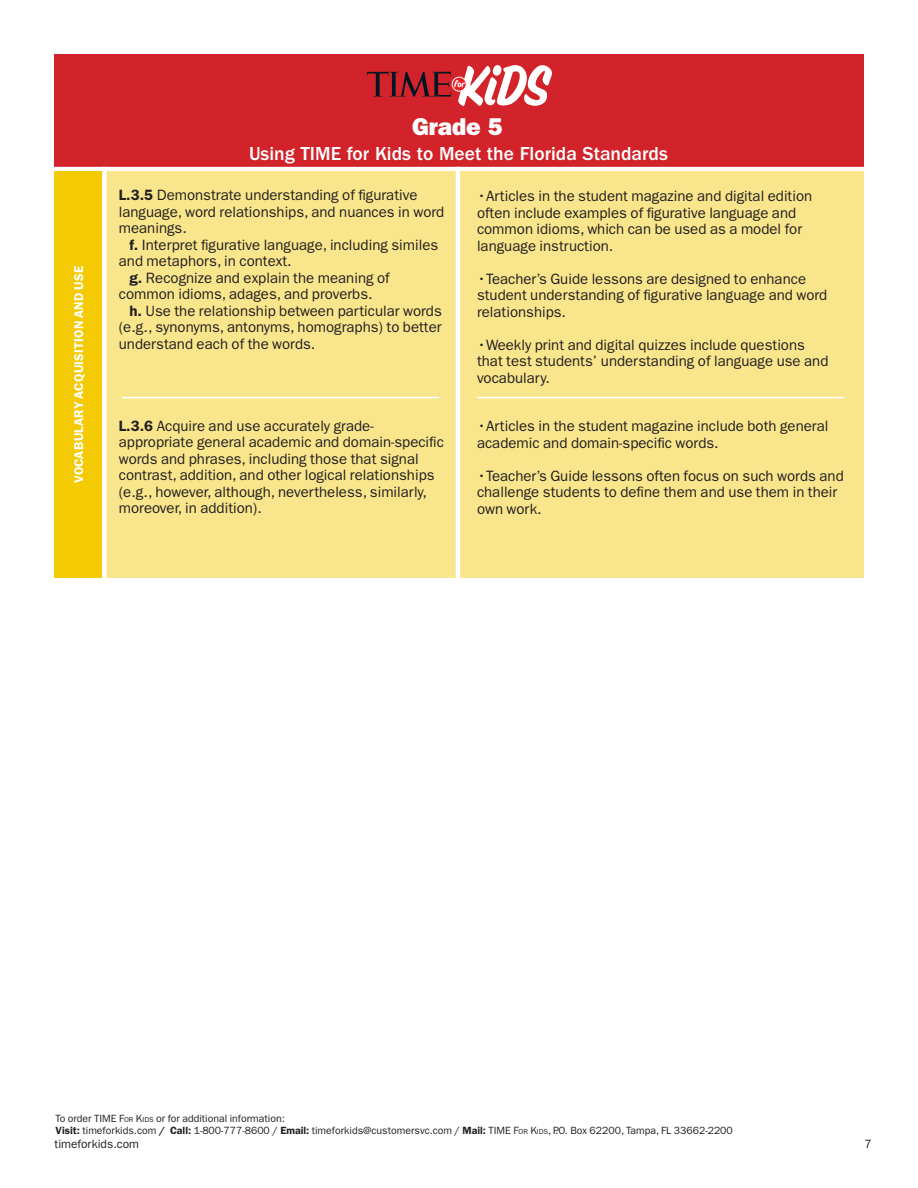
<style>
.page{position:relative;width:918px;height:1188px;background:#fff}
.page>*{position:absolute;margin:0;border:0;box-sizing:border-box;transform-origin:0 0}
.t1{font:24.45px "ITC Franklin Gothic Std Hvy";color:#fff}
.t2{font:500 19.5px "ITC Franklin Gothic Std";color:#fff}
.Body_Type{font:15px/16.5px "ITC Franklin Gothic Std";color:#231f20}
.HED_SM_CAPS_CNTRD{font:600 12.75px "ITC Franklin Gothic Std";letter-spacing:.015em;color:#fff}
.TEXT_SANS_CNTRD{font:12px "ITC Franklin Gothic Std";color:#231f20}
.TEXT_SANS_CNTRD-2{font:10.5px "ITC Franklin Gothic Std";color:#231f20}
.s1{font-weight:600}
.s2{font-size:7.35px}
</style>
<div class="page">
<div style="left:54px;top:54px;width:810px;height:113px;background:#d2232a"></div>
<div style="left:73px;top:171px;width:791px;height:407px;background:#f9e68c"></div>
<div style="left:54px;top:171px;width:50px;height:407px;background:#f4ca05"></div>
<hr style="left:456px;top:167px;width:4px;height:933px;background:#fff">
<div style="left:102px;top:167px;width:5px;height:933px;background:#fff"></div>
<svg style="left:367px;top:65px;width:185px;height:41px"></svg>
<hr style="left:122px;top:397px;width:317px;height:1px;background:#fff">
<hr style="left:477px;top:397px;width:367px;height:1px;background:#fff">
<p class="t1" style="left:412px;top:112px;width:92px">Grade 5</p>
<p class="HED_SM_CAPS_CNTRD" style="left:71px;top:483px;width:219px;rotate:-90deg">VOCABULARY ACQUISITION AND USE</p>
<p class="t2" style="left:249px;top:143px;width:420px">Using TIME for Kids to Meet the Florida Standards</p>
<p class="Body_Type" style="left:119px;top:187px;width:327px"><span class="s1">L.3.5</span> Demonstrate understanding of figurative language, word relationships, and nuances in word meanings.</p>
<p class="Body_Type" style="left:119px;top:237px;width:321px;text-indent:11px"><span class="s1">f.</span> Interpret figurative language, including similes and metaphors, in context.</p>
<p class="Body_Type" style="left:119px;top:270px;width:272px;text-indent:11px"><span class="s1">g.</span> Recognize and explain the meaning of common idioms, adages, and proverbs.</p>
<p class="Body_Type" style="left:119px;top:303px;width:325px;text-align:justify;text-indent:11px"><span class="s1">h.</span> Use the relationship between particular words (e.g., synonyms, antonyms, homographs) to better understand each of the words.</p>
<p class="Body_Type" style="left:477px;top:188px;width:337px">•Articles in the student magazine and digital edition often include examples of figurative language and common idioms, which can be used as a model for language instruction.</p>
<p class="Body_Type" style="left:477px;top:270px;width:352px">•Teacher’s Guide lessons are designed to enhance student understanding of figurative language and word relationships.</p>
<p class="Body_Type" style="left:477px;top:336px;width:353px">•Weekly print and digital quizzes include questions that test students’ understanding of language use and vocabulary.</p>
<p class="Body_Type" style="left:119px;top:417px;width:327px"><span class="s1">L.3.6</span> Acquire and use accurately grade&shy;appropriate general academic and domain-specific words and phrases, including those that signal contrast, addition, and other logical relationships (e.g., however, although, nevertheless, similarly, moreover, in addition).</p>
<p class="Body_Type" style="left:477px;top:418px;width:353px">•Articles in the student magazine include both general academic and domain-specific words.</p>
<p class="Body_Type" style="left:477px;top:468px;width:368px">•Teacher’s Guide lessons often focus on such words and challenge students to define them and use them in their own work.</p>
<p class="TEXT_SANS_CNTRD-2" style="left:56px;top:1112px;width:231px">To order TIME F<span class="s2">OR</span> K<span class="s2">IDS</span> or for additional information:</p>
<p class="TEXT_SANS_CNTRD-2" style="left:56px;top:1124px;width:679px"><span class="s1">Visit:</span> timeforkids.com <span class="s1">/ Call:</span> 1-800-777-8600 / <span class="s1">Email:</span> timeforkids@customersvc.com / <span class="s1">Mail:</span> TIME F<span class="s2">OR</span> K<span class="s2">IDS</span>, P.O. Box 62200, Tampa, FL 33662-2200</p>
<p class="TEXT_SANS_CNTRD" style="left:55px;top:1137px;width:86px">timeforkids.com</p>
<p class="TEXT_SANS_CNTRD" style="left:865px;top:1137px;width:9px">7</p>
</div>
